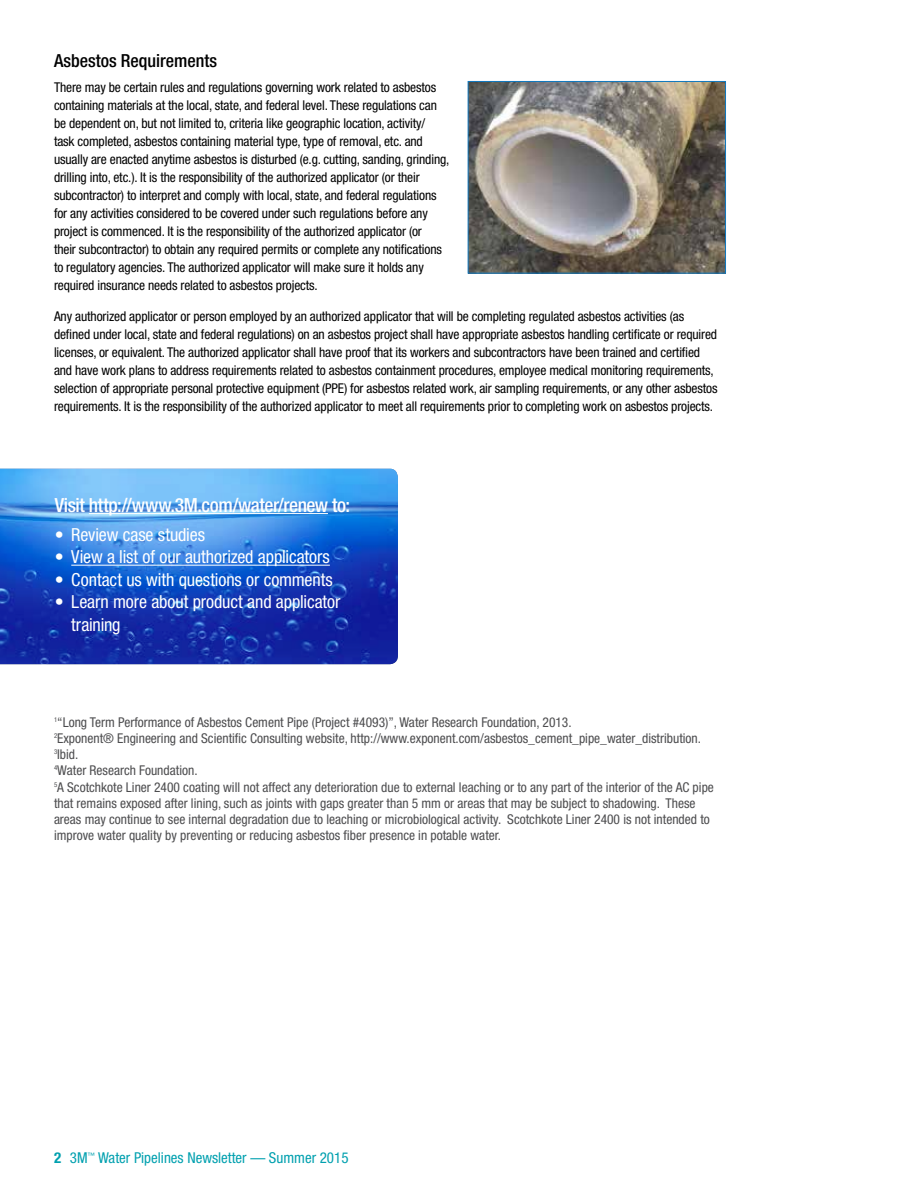
<style>
.page{position:relative;width:918px;height:1188px;background:#fff}
.page>*{position:absolute;margin:0;border:0;box-sizing:border-box;transform-origin:0 0}
.t1{font:500 condensed 19.5px "Helvetica Neue LT Std";letter-spacing:-.02em;color:#fff}
.t2{font:condensed 18px/22.5px "Helvetica Neue LT Std";letter-spacing:-.005em;color:#fff}
.t3{font:500 condensed 18px "Helvetica Neue LT Std";color:#000}
.t4{font:condensed 15px "Helvetica Neue LT Std";color:#00a0af}
.t5{font:condensed 13.5px/18px "Helvetica Neue LT Std";letter-spacing:-.01em;color:#000}
.t6{font:condensed 13.5px/16.2px "Helvetica Neue LT Std";color:#4d4d4f}
.s1{font-weight:700}
</style>
<div class="page">
<img style="left:0;top:469px;width:398px;height:195px">
<hr style="left:89px;top:513px;width:239px;height:1px;background:#fff">
<hr style="left:71px;top:565px;width:259px;height:1px;background:#fff">
<img style="left:470px;top:83px;width:254px;height:189px">
<div style="left:468px;top:81px;width:258px;height:193px;border:1px solid #1079bf"></div>
<h2 class="t3" style="left:54px;top:50px;width:165px">Asbestos Requirements</h2>
<p class="t5" style="left:54px;top:78px;width:397px">There may be certain rules and regulations governing work related to asbestos containing materials at the local, state, and federal level. These regulations can be dependent on, but not limited to, criteria like geographic location, activity/<br>task completed, asbestos containing material type, type of removal, etc. and usually are enacted anytime asbestos is disturbed (e.g. cutting, sanding, grinding, drilling into, etc.). It is the responsibility of the authorized applicator (or their subcontractor) to interpret and comply with local, state, and federal regulations for any activities considered to be covered under such regulations before any project is commenced. It is the responsibility of the authorized applicator (or<br>their subcontractor) to obtain any required permits or complete any notifications to regulatory agencies. The authorized applicator will make sure it holds any required insurance needs related to asbestos projects.</p>
<p class="t5" style="left:54px;top:307px;width:665px">Any authorized applicator or person employed by an authorized applicator that will be completing regulated asbestos activities (as defined under local, state and federal regulations) on an asbestos project shall have appropriate asbestos handling certificate or required licenses, or equivalent. The authorized applicator shall have proof that its workers and subcontractors have been trained and certified and have work plans to address requirements related to asbestos containment procedures, employee medical monitoring requirements, selection of appropriate personal protective equipment (PPE) for asbestos related work, air sampling requirements, or any other asbestos requirements. It is the responsibility of the authorized applicator to meet all requirements prior to completing work on asbestos projects.</p>
<h1 class="t1" style="left:55px;top:493px;width:297px">Visit http://www.3M.com/water/renew to:</h1>
<h2 class="t2" style="left:55px;top:523px;width:152px">• Review case studies</h2>
<h2 class="t2" style="left:55px;top:546px;width:277px">• View a list of our authorized applicators</h2>
<h2 class="t2" style="left:55px;top:568px;width:280px">• Contact us with questions or comments</h2>
<h2 class="t2" style="left:71px;top:591px;width:271px;text-indent:-17px">• Learn more about product and applicator training</h2>
<p class="t6" style="left:54px;top:714px;width:661px"><sup>1</sup>“Long Term Performance of Asbestos Cement Pipe (Project #4093)”, Water Research Foundation, 2013.<br><sup>2</sup>Exponent® Engineering and Scientific Consulting website, http://www.exponent.com/asbestos_cement_pipe_water_distribution.<br><sup>3</sup>Ibid.<br><sup>4</sup>Water Research Foundation.<br><sup>5</sup>A Scotchkote Liner 2400 coating will not affect any deterioration due to external leaching or to any part of the interior of the AC pipe that remains exposed after lining, such as joints with gaps greater than 5 mm or areas that may be subject to shadowing. These areas may continue to see internal degradation due to leaching or microbiological activity. Scotchkote Liner 2400 is not intended to improve water quality by preventing or reducing asbestos fiber presence in potable water.</p>
<p class="t4" style="left:54px;top:1149px;width:296px"><span class="s1">2</span> 3M<sup>™</sup> Water Pipelines Newsletter — Summer 2015</p>
</div>
